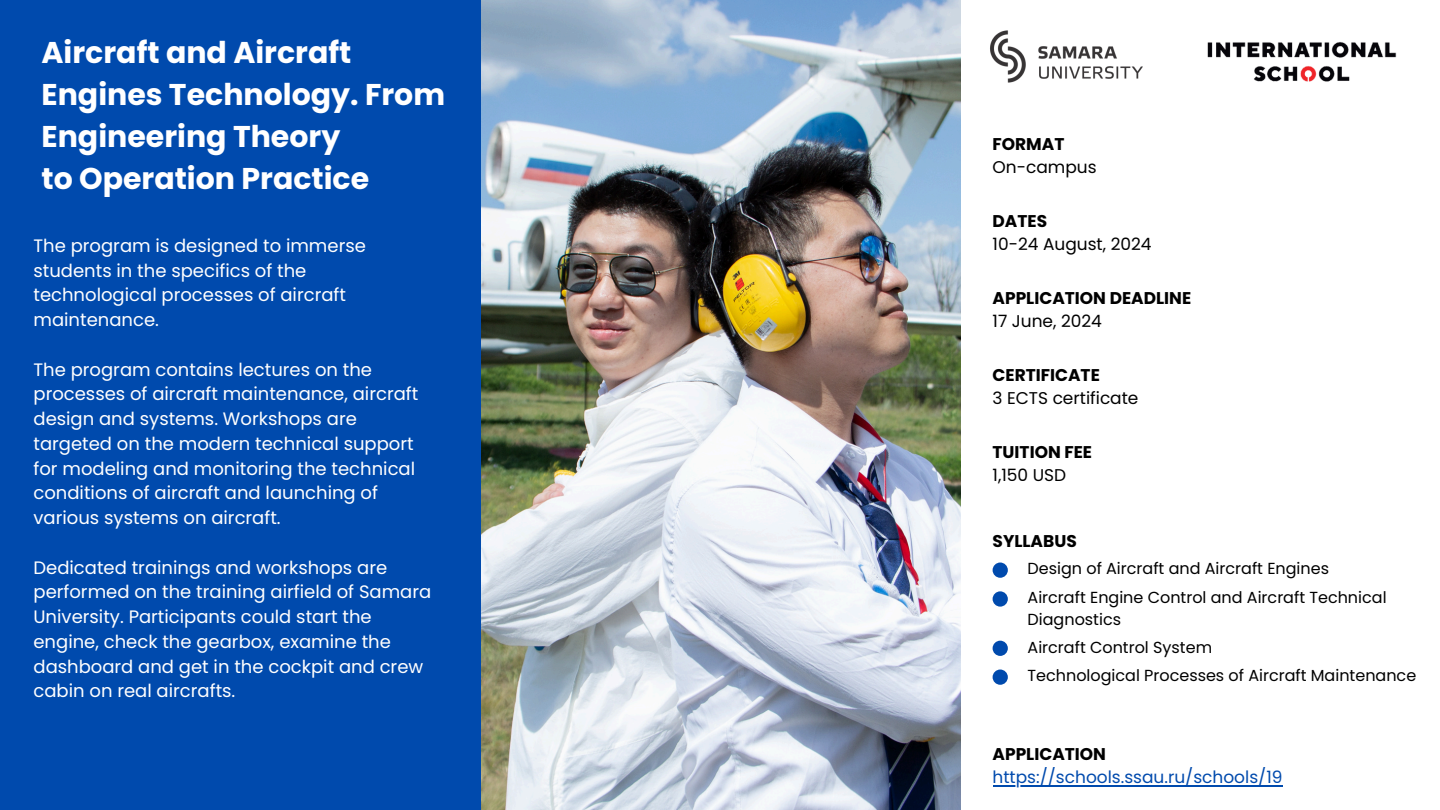
<style>
.page{position:relative;width:1440px;height:810px;background:#fff}
.page>*{position:absolute;margin:0;border:0;box-sizing:border-box;transform-origin:0 0}
.t1{font:700 30px/42px "Poppins";color:#fff}
.t2{font:18px/24.8px "Poppins";color:#fff}
.t3{font:700 17px/23.2px "Poppins";color:#000}
.t4{font:17px/23.2px "Poppins";color:#000}
.t5{font:17px "Poppins";color:#004aad}
.t6{font:16px/21.8px "Poppins";color:#000}
.s1{font-weight:700}
.s2{font-weight:400}
</style>
<div class="page">
<div style="left:0;top:0;width:482px;height:810px;background:#004aad"></div>
<img style="left:990px;top:30px;width:153px;height:53px">
<img style="left:1207px;top:42px;width:190px;height:40px">
<img style="left:482px;top:0;width:479px;height:810px">
<div style="left:993px;top:563px;width:15px;height:15px;background:#004aad;border-radius:50%"></div>
<div style="left:993px;top:591px;width:15px;height:16px;background:#004aad;border-radius:50%"></div>
<div style="left:993px;top:641px;width:15px;height:15px;background:#004aad;border-radius:50%"></div>
<div style="left:993px;top:670px;width:15px;height:15px;background:#004aad;border-radius:50%"></div>
<hr style="left:993px;top:785px;width:289px;height:1px;background:#004aad">
<h4 class="t1" style="left:42px;top:31px;width:405px">Aircraft and Aircraft<br>Engines Technology. From<br>Engineering Theory<br>to Operation Practice</h4>
<p class="t2" style="left:34px;top:233px;width:334px">The program is designed to immerse students in the specifics of the technological processes of aircraft maintenance.</p>
<p class="t2" style="left:34px;top:357px;width:386px">The program contains lectures on the processes of aircraft maintenance, aircraft design and systems. Workshops are targeted on the modern technical support for modeling and monitoring the technical conditions of aircraft and launching of various systems on aircraft.</p>
<p class="t2" style="left:34px;top:555px;width:399px">Dedicated trainings and workshops are performed on the training airfield of Samara University. Participants could start the engine, check the gearbox, examine the dashboard and get in the cockpit and crew cabin on real aircrafts.</p>
<h4 class="t4" style="left:993px;top:132px;width:106px"><span class="s1">FORMAT<br></span>On-campus</h4>
<h4 class="t4" style="left:993px;top:209px;width:161px"><span class="s1">DATES<br></span>10-24 August, 2024</h4>
<h4 class="t3" style="left:993px;top:286px;width:200px">APPLICATION DEADLINE<br><span class="s2">17 June, 2024</span></h4>
<h4 class="t4" style="left:993px;top:363px;width:147px"><span class="s1">CERTIFICATE<br></span>3 ECTS certificate</h4>
<h3 class="t3" style="left:993px;top:440px;width:101px">TUITION FEE<br><span class="s2">1,150 USD</span></h3>
<h2 class="t3" style="left:993px;top:529px;width:86px">SYLLABUS</h2>
<p class="t6" style="left:1028px;top:558px;width:303px">Design of Aircraft and Aircraft Engines</p>
<p class="t6" style="left:1028px;top:587px;width:361px">Aircraft Engine Control and Aircraft Technical<br>Diagnostics</p>
<p class="t6" style="left:1028px;top:636px;width:186px">Aircraft Control System</p>
<p class="t6" style="left:1028px;top:665px;width:390px">Technological Processes of Aircraft Maintenance</p>
<h4 class="t3" style="left:993px;top:743px;width:115px">APPLICATION</h4>
<p class="t5" style="left:993px;top:766px;width:291px">https://schools.ssau.ru/schools/19</p>
</div>
